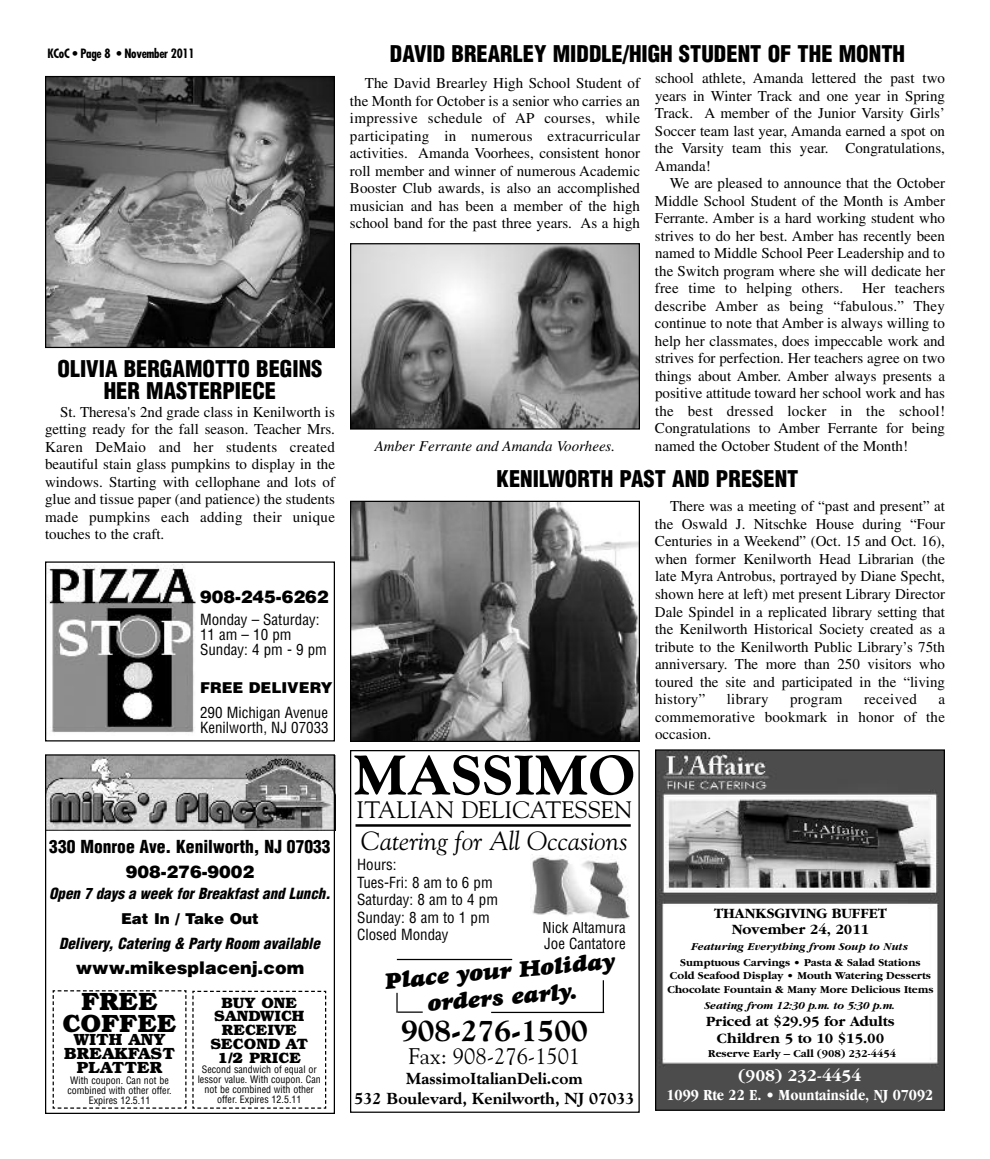
<style>
.page{position:relative;width:990px;height:1159px;background:#fff}
.page>*{position:absolute;margin:0;border:0;box-sizing:border-box;transform-origin:0 0}
.t1{font:800 56.25px "Goudy";color:#000}
.t2{font:800 30px "Goudy";color:#000}
.t3{font:italic 26.25px "Goudy";color:#000}
.t4{font:700 25px/21.2px "Bookman";color:#000;text-align:center}
.t5{font:23.75px "Goudy";color:#000}
.t6{font:900 condensed 22.5px/22.5px "Helvetica";color:#000;text-align:center}
.t7{font:italic 22.5px/26.2px "Goudy Heavyface";color:#000;text-align:center}
.t8{font:22.5px "Goudy";color:#000}
.t9{font:900 17.5px "Helvetica";color:#000}
.t10{font:900 condensed 17.5px "Helvetica";color:#000}
.t11{font:700 17.25px "Garamond";color:#fff}
.t12{font:800 16.25px/20px "Goudy";color:#000;text-align:center}
.t13{font:700 16.25px/13.8px "Bookman";color:#000;text-align:center}
.t14{font:700 condensed 16px "Garamond";color:#fff}
.t15{font:15px/17.5px "Times";color:#000;text-align:justify}
.t16{font:condensed 15px/17.5px "Helvetica";color:#000}
.t17{font:italic 900 condensed 15px "Helvetica";color:#000}
.t18{font:700 15px/13.8px "Bookman";color:#000;text-align:center}
.t19{font:italic 15px "Times";color:#000}
.t20{font:900 15px "Helvetica";color:#000}
.t21{font:15px "Times";letter-spacing:.02em;color:#000}
.t22{font:700 14.75px/16px "Garamond";color:#000;text-align:center}
.t23{font:700 condensed 12.5px "Futura";letter-spacing:-.025em;color:#000}
.t24{font:700 11px/13.5px "Garamond";color:#000;text-align:center}
.t25{font:italic 700 11px "Garamond";color:#000}
.t26{font:condensed 10px/10px "Helvetica";color:#000;text-align:center}
</style>
<div class="page">
<img style="left:47px;top:756px;width:286px;height:74px">
<div style="left:45px;top:754px;width:290px;height:360px;border:1px solid #000"></div>
<svg style="left:52px;top:990px;width:275px;height:119px"></svg>
<div style="left:350px;top:750px;width:290px;height:363px;border:1px solid #000"></div>
<hr style="left:356px;top:824px;width:275px;height:3px;background:#000">
<img style="left:532px;top:854px;width:98px;height:66px">
<hr style="left:397px;top:959px;width:115px;height:1px;background:#000">
<hr style="left:491px;top:1012px;width:113px;height:1px;background:#000">
<hr style="left:603px;top:980px;width:1px;height:32px;background:#000">
<hr style="left:398px;top:1011px;width:25px;height:2px;background:#000">
<hr style="left:396px;top:993px;width:2px;height:20px;background:#000">
<img style="left:657px;top:751px;width:286px;height:358px">
<div style="left:655px;top:749px;width:290px;height:362px;border:1px solid #000"></div>
<img style="left:47px;top:565px;width:149px;height:168px">
<div style="left:45px;top:561px;width:290px;height:180px;border:1px solid #000"></div>
<img style="left:352px;top:245px;width:286px;height:183px">
<div style="left:350px;top:243px;width:290px;height:187px;border:1px solid #000"></div>
<img style="left:47px;top:78px;width:286px;height:268px">
<div style="left:45px;top:76px;width:290px;height:272px;border:1px solid #000"></div>
<img style="left:352px;top:503px;width:286px;height:237px">
<div style="left:350px;top:501px;width:290px;height:241px;border:1px solid #000"></div>
<p class="t23" style="left:48px;top:47px;width:149px">KCoC • Page 8 • November 2011</p>
<h3 class="t6" style="left:58px;top:358px;width:266px">OLIVIA BERGAMOTTO BEGINS<br>HER MASTERPIECE</h3>
<p class="t15" style="left:45px;top:405px;width:292px;text-indent:15px">St. Theresa's 2nd grade class in Kenilworth is getting ready for the fall season. Teacher Mrs.<br>Karen DeMaio and her students created beautiful stain glass pumpkins to display in the windows. Starting with cellophane and lots of glue and tissue paper (and patience) the students made pumpkins each adding their unique touches to the craft.</p>
<p class="t9" style="left:200px;top:586px;width:130px">908-245-6262</p>
<p class="t16" style="left:200px;top:612px;width:128px;line-height:15px">Monday – Saturday:<br>11 am – 10 pm<br>Sunday: 4 pm - 9 pm</p>
<p class="t20" style="left:200px;top:678px;width:134px">FREE DELIVERY</p>
<p class="t16" style="left:200px;top:705px;width:130px;line-height:15px">290 Michigan Avenue<br>Kenilworth, NJ 07033</p>
<p class="t10" style="left:49px;top:837px;width:283px">330 Monroe Ave. Kenilworth, NJ 07033</p>
<p class="t9" style="left:126px;top:862px;width:130px">908-276-9002</p>
<p class="t17" style="left:49px;top:885px;width:283px">Open 7 days a week for Breakfast and Lunch.</p>
<p class="t20" style="left:121px;top:910px;width:139px">Eat In / Take Out</p>
<p class="t17" style="left:59px;top:935px;width:262px">Delivery, Catering &amp; Party Room available</p>
<p class="t9" style="left:76px;top:958px;width:230px">www.mikesplacenj.com</p>
<h3 class="t4" style="left:63px;top:994px;width:116px">FREE<br>COFFEE</h3>
<p class="t13" style="left:64px;top:1034px;width:112px">WITH ANY<br>BREAKFAST<br>PLATTER</p>
<p class="t26" style="left:67px;top:1076px;width:106px">With coupon. Can not be combined with other offer.<br>Expires 12.5.11</p>
<p class="t18" style="left:210px;top:997px;width:99px">BUY ONE<br>SANDWICH<br>RECEIVE<br>SECOND AT<br>1/2 PRICE</p>
<p class="t26" style="left:198px;top:1064px;width:125px">Second sandwich of equal or lessor value. With coupon. Can not be combined with other offer. Expires 12.5.11</p>
<h3 class="t6" style="left:390px;top:43px;width:517px">DAVID BREARLEY MIDDLE/HIGH STUDENT OF THE MONTH</h3>
<p class="t15" style="left:350px;top:76px;width:292px;text-indent:15px">The David Brearley High School Student of the Month for October is a senior who carries an impressive schedule of AP courses, while participating in numerous extracurricular activities. Amanda Voorhees, consistent honor roll member and winner of numerous Academic Booster Club awards, is also an accomplished musician and has been a member of the high school band for the past three years. As a high</p>
<p class="t19" style="left:375px;top:441px;width:242px">Amber Ferrante and Amanda Voorhees.</p>
<p class="t15" style="left:655px;top:71px;width:292px">school athlete, Amanda lettered the past two years in Winter Track and one year in Spring Track. A member of the Junior Varsity Girls’ Soccer team last year, Amanda earned a spot on the Varsity team this year. Congratulations, Amanda!</p>
<p class="t15" style="left:655px;top:176px;width:292px;text-indent:15px">We are pleased to announce that the October Middle School Student of the Month is Amber Ferrante. Amber is a hard working student who strives to do her best. Amber has recently been named to Middle School Peer Leadership and to the Switch program where she will dedicate her free time to helping others.</p>
<p class="t15" style="left:655px;top:281px;width:292px;text-indent:207px">Her teachers describe Amber as being “fabulous.” They continue to note that Amber is always willing to help her classmates, does impeccable work and strives for perfection. Her teachers agree on two things about Amber. Amber always presents a positive attitude toward her school work and has the best dressed locker in the school!<br>Congratulations to Amber Ferrante for being named the October Student of the Month!</p>
<h3 class="t6" style="left:496px;top:468px;width:304px">KENILWORTH PAST AND PRESENT</h3>
<h1 class="t1" style="left:354px;top:752px;width:283px">MASSIMO</h1>
<h3 class="t5" style="left:356px;top:796px;width:278px">ITALIAN DELICATESSEN</h3>
<h3 class="t3" style="left:361px;top:826px;width:268px">Catering for All Occasions</h3>
<p class="t16" style="left:357px;top:856px;width:143px">Hours:<br>Tues-Fri: 8 am to 6 pm<br>Saturday: 8 am to 4 pm<br>Sunday: 8 am to 1 pm<br>Closed Monday</p>
<p class="t16" style="left:543px;top:919px;width:85px;line-height:16.2px">Nick Altamura<br>Joe Cantatore</p>
<h3 class="t7" style="left:385px;top:970px;width:232px;rotate:-5deg">Place your Holiday orders early.</h3>
<h2 class="t2" style="left:401px;top:1018px;width:188px">908-276-1500</h2>
<h3 class="t8" style="left:409px;top:1043px;width:173px">Fax: 908-276-1501</h3>
<p class="t12" style="left:355px;top:1070px;width:281px">MassimoItalianDeli.com<br>532 Boulevard, Kenilworth, NJ 07033</p>
<p class="t15" style="left:655px;top:499px;width:292px;text-indent:15px">There was a meeting of “past and present” at the Oswald J. Nitschke House during “Four Centuries in a Weekend” (Oct. 15 and Oct. 16), when former Kenilworth Head Librarian (the late Myra Antrobus, portrayed by Diane Specht, shown here at left) met present Library Director Dale Spindel in a replicated library setting that the Kenilworth Historical Society created as a tribute to the Kenilworth Public Library’s 75th anniversary. The more than 250 visitors who toured the site and participated in the “living history”</p>
<p class="t21" style="left:727px;top:694px;width:43px">library</p>
<p class="t21" style="left:790px;top:694px;width:54px">program</p>
<p class="t21" style="left:864px;top:694px;width:54px">received</p>
<p class="t15" style="left:655px;top:692px;width:292px;text-indent:283px">a commemorative bookmark in honor of the occasion.</p>
<p class="t22" style="left:714px;top:904px;width:174px">THANKSGIVING BUFFET<br>November 24, 2011</p>
<p class="t25" style="left:692px;top:939px;width:219px">Featuring Everything from Soup to Nuts</p>
<p class="t24" style="left:667px;top:955px;width:268px">Sumptuous Carvings • Pasta &amp; Salad Stations<br>Cold Seafood Display • Mouth Watering Desserts<br>Chocolate Fountain &amp; Many More Delicious Items</p>
<p class="t25" style="left:705px;top:998px;width:192px">Seating from 12:30 p.m. to 5:30 p.m.</p>
<p class="t22" style="left:706px;top:1012px;width:190px;line-height:17.2px">Priced at $29.95 for Adults<br>Children 5 to 10 $15.00</p>
<p class="t24" style="left:708px;top:1046px;width:189px">Reserve Early – Call (908) 232-4454</p>
<p class="t11" style="left:739px;top:1064px;width:124px">(908) 232-4454</p>
<p class="t14" style="left:666px;top:1089px;width:268px">1099 Rte 22 E. • Mountainside, NJ 07092</p>
</div>
